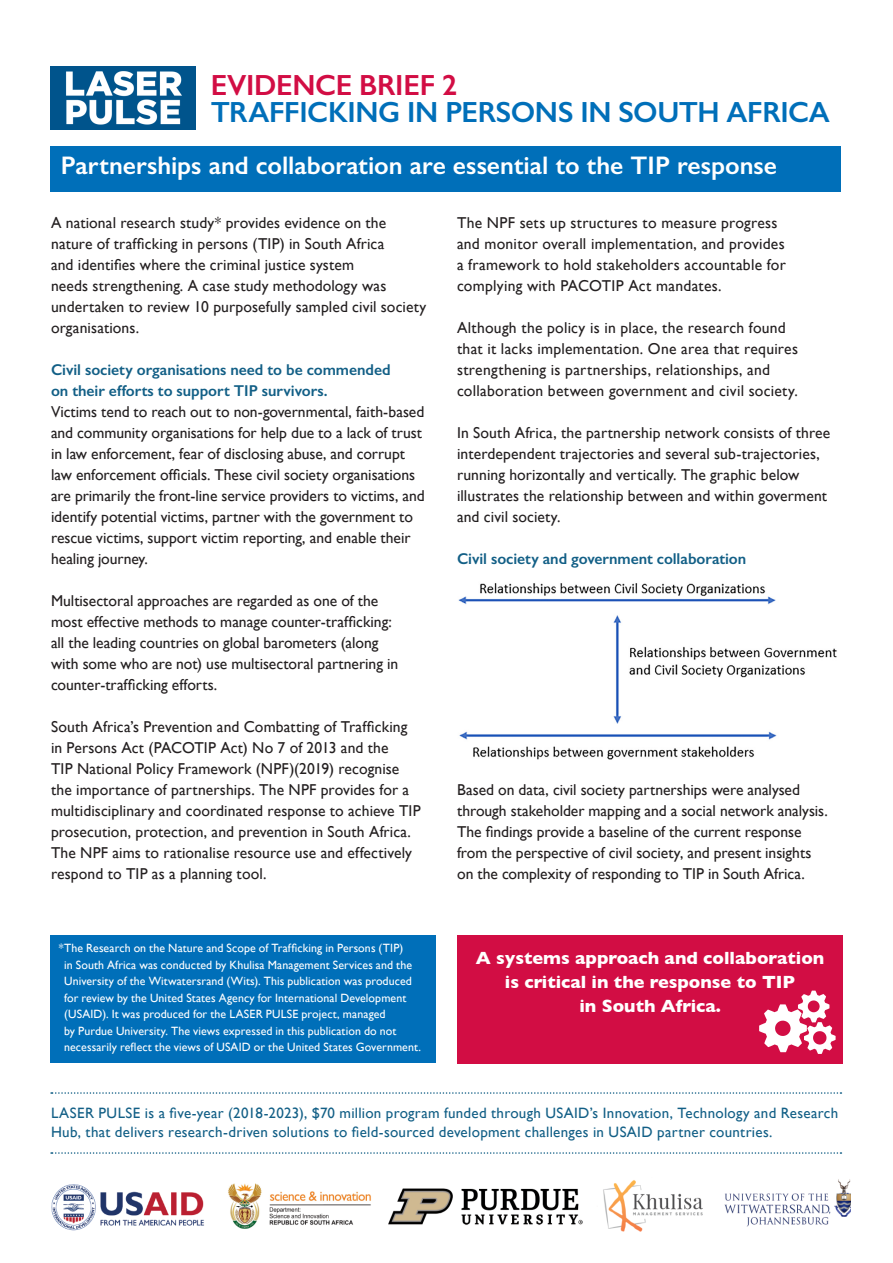
<style>
.page{position:relative;width:893px;height:1263px;background:#fff}
.page>*{position:absolute;margin:0;border:0;box-sizing:border-box;transform-origin:0 0}
.Small_head_Gotham{font:600 29.25px/27px "Gill Sans";letter-spacing:-.015em;color:#006fb9}
.Small_head_Gotham-2{font:600 25.5px "Gill Sans";color:#fff}
.Red_highlight_box{font:700 18px/24px "Gill Sans";color:#fff;text-align:center}
.Body_1{font:15.75px/21px "Gill Sans";letter-spacing:.005em;color:#231f20}
.Body_1-2{font:600 15.75px "Gill Sans";letter-spacing:-.005em;color:#125f86}
.Body_1-3{font:15px/19.5px "Gill Sans";letter-spacing:.02em;color:#125f86}
.Research_summary{font:12px/16.5px "Gill Sans";letter-spacing:.01em;color:#fff}
.s1{color:#d20d44}
.s2{font-weight:600;color:#125f86}
</style>
<div class="page">
<div style="left:50px;top:146px;width:791px;height:45px;background:#006fb9"></div>
<img style="left:51px;top:1179px;width:799px;height:53px">
<div style="left:457px;top:935px;width:386px;height:128px;background:#d20d44"></div>
<svg style="left:51px;top:1092px;width:790px;height:2px"></svg>
<svg style="left:51px;top:1152px;width:790px;height:2px"></svg>
<img style="left:759px;top:990px;width:77px;height:64px">
<img style="left:50px;top:66px;width:145px;height:64px">
<img style="left:458px;top:583px;width:379px;height:177px">
<div style="left:50px;top:936px;width:386px;height:127px;background:#006fb9"></div>
<p class="Small_head_Gotham" style="left:211px;top:72px;width:621px"><span class="s1">EVIDENCE BRIEF 2<br></span>TRAFFICKING IN PERSONS IN SOUTH AFRICA</p>
<p class="Small_head_Gotham-2" style="left:61px;top:150px;width:718px">Partnerships and collaboration are essential to the TIP response</p>
<p class="Body_1" style="left:457px;top:212px;width:330px">The NPF sets up structures to measure progress and monitor overall implementation, and provides a framework to hold stakeholders accountable for complying with PACOTIP Act mandates.</p>
<p class="Body_1" style="left:457px;top:317px;width:343px">Although the policy is in place, the research found that it lacks implementation. One area that requires strengthening is partnerships, relationships, and collaboration between government and civil society.</p>
<p class="Body_1" style="left:457px;top:422px;width:375px">In South Africa, the partnership network consists of three interdependent trajectories and several sub‑trajectories, running horizontally and vertically. The graphic below illustrates the relationship between and within goverment and civil society.</p>
<p class="Body_1-2" style="left:457px;top:549px;width:291px">Civil society and government collaboration</p>
<p class="Body_1" style="left:51px;top:212px;width:377px">A national research study* provides evidence on the nature of trafficking in persons (TIP) in South Africa<br>and identifies where the criminal justice system<br>needs strengthening. A case study methodology was undertaken to review 10 purposefully sampled civil society organisations.</p>
<p class="Body_1" style="left:51px;top:359px;width:375px"><span class="s2">Civil society organisations need to be commended<br>on their efforts to support TIP survivors.<br></span>Victims tend to reach out to non‑governmental, faith‑based and community organisations for help due to a lack of trust in law enforcement, fear of disclosing abuse, and corrupt law enforcement officials. These civil society organisations are primarily the front‑line service providers to victims, and identify potential victims, partner with the government to rescue victims, support victim reporting, and enable their healing journey.</p>
<p class="Body_1" style="left:51px;top:590px;width:349px">Multisectoral approaches are regarded as one of the most effective methods to manage counter‑trafficking: all the leading countries on global barometers (along with some who are not) use multisectoral partnering in counter‑trafficking efforts.</p>
<p class="Body_1" style="left:51px;top:716px;width:371px">South Africa’s Prevention and Combatting of Trafficking in Persons Act (PACOTIP Act) No 7 of 2013 and the<br>TIP National Policy Framework (NPF)(2019) recognise the importance of partnerships. The NPF provides for a multidisciplinary and coordinated response to achieve TIP prosecution, protection, and prevention in South Africa.<br>The NPF aims to rationalise resource use and effectively respond to TIP as a planning tool.</p>
<p class="Body_1" style="left:457px;top:779px;width:372px">Based on data, civil society partnerships were analysed through stakeholder mapping and a social network analysis.<br>The findings provide a baseline of the current response from the perspective of civil society, and present insights on the complexity of responding to TIP in South Africa.</p>
<p class="Research_summary" style="left:64px;top:940px;width:359px;text-indent:-5px">*The Research on the Nature and Scope of Trafficking in Persons (TIP)<br>in South Africa was conducted by Khulisa Management Services and the University of the Witwatersrand (Wits). This publication was produced for review by the United States Agency for International Development (USAID). It was produced for the LASER PULSE project, managed<br>by Purdue University. The views expressed in this publication do not necessarily reflect the views of USAID or the United States Government.</p>
<p class="Red_highlight_box" style="left:476px;top:945px;width:350px">A systems approach and collaboration is critical in the response to TIP<br>in South Africa.</p>
<p class="Body_1-3" style="left:51px;top:1103px;width:789px">LASER PULSE is a five‑year (2018‑2023), $70 million program funded through USAID’s Innovation, Technology and Research<br>Hub, that delivers research‑driven solutions to field‑sourced development challenges in USAID partner countries.</p>
</div>
